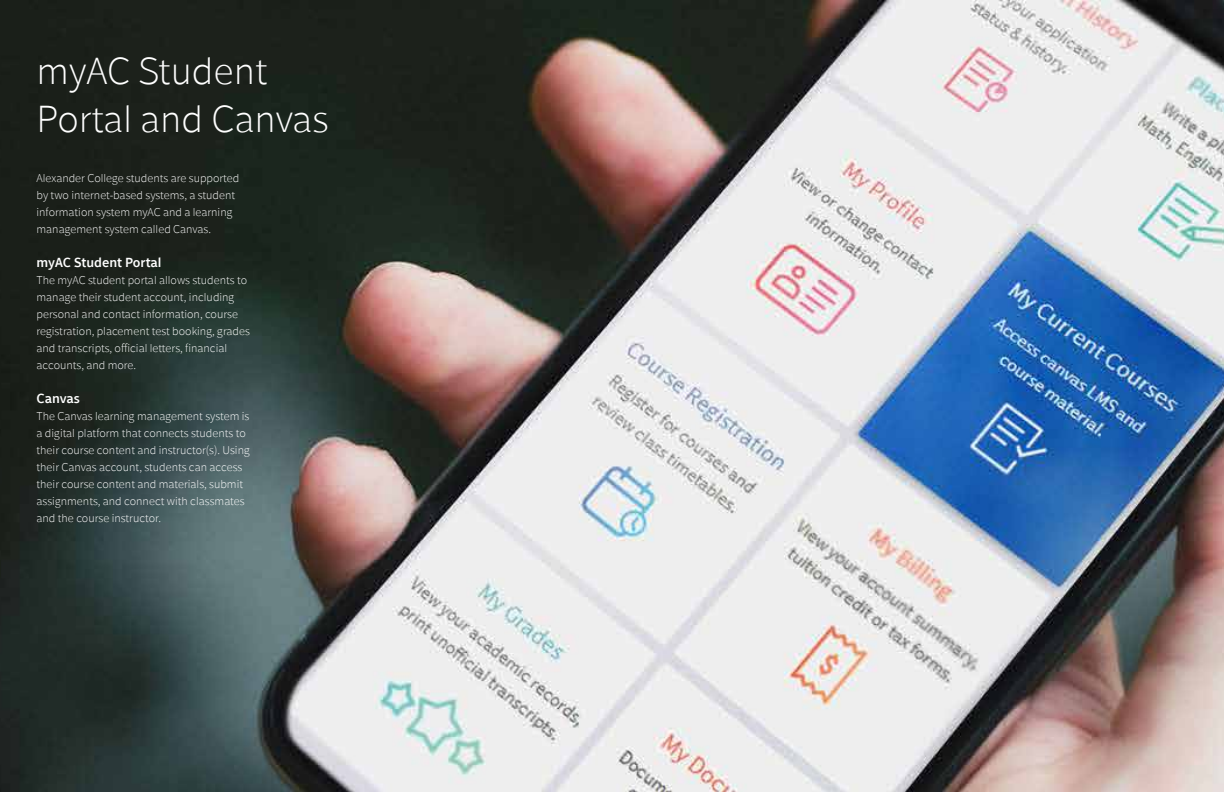
<style>
.page{position:relative;width:1224px;height:792px;background:#fff}
.page>*{position:absolute;margin:0;border:0;box-sizing:border-box;transform-origin:0 0}
.t1{font:300 40px/48px "Monrad";color:#fff}
.t2{font:600 14px "Monrad";color:#fff}
.t3{font:300 12px/17px "Monrad";color:#fff}
</style>
<div class="page">
<img style="left:0;top:0;width:1224px;height:792px">
<h1 class="t1" style="left:37px;top:47px;width:294px">myAC Student<br>Portal and Canvas</h1>
<p class="t3" style="left:37px;top:170px;width:204px">Alexander College students are supported by two internet-based systems, a student information system myAC and a learning management system called Canvas.</p>
<p class="t2" style="left:37px;top:254px;width:127px">myAC Student Portal</p>
<p class="t3" style="left:37px;top:272px;width:215px">The myAC student portal allows students to manage their student account, including personal and contact information, course registration, placement test booking, grades and transcripts, official letters, financial accounts, and more.</p>
<p class="t2" style="left:37px;top:390px;width:45px">Canvas</p>
<p class="t3" style="left:37px;top:408px;width:215px">The Canvas learning management system is a digital platform that connects students to their course content and instructor(s). Using their Canvas account, students can access their course content and materials, submit assignments, and connect with classmates and the course instructor.</p>
</div>
